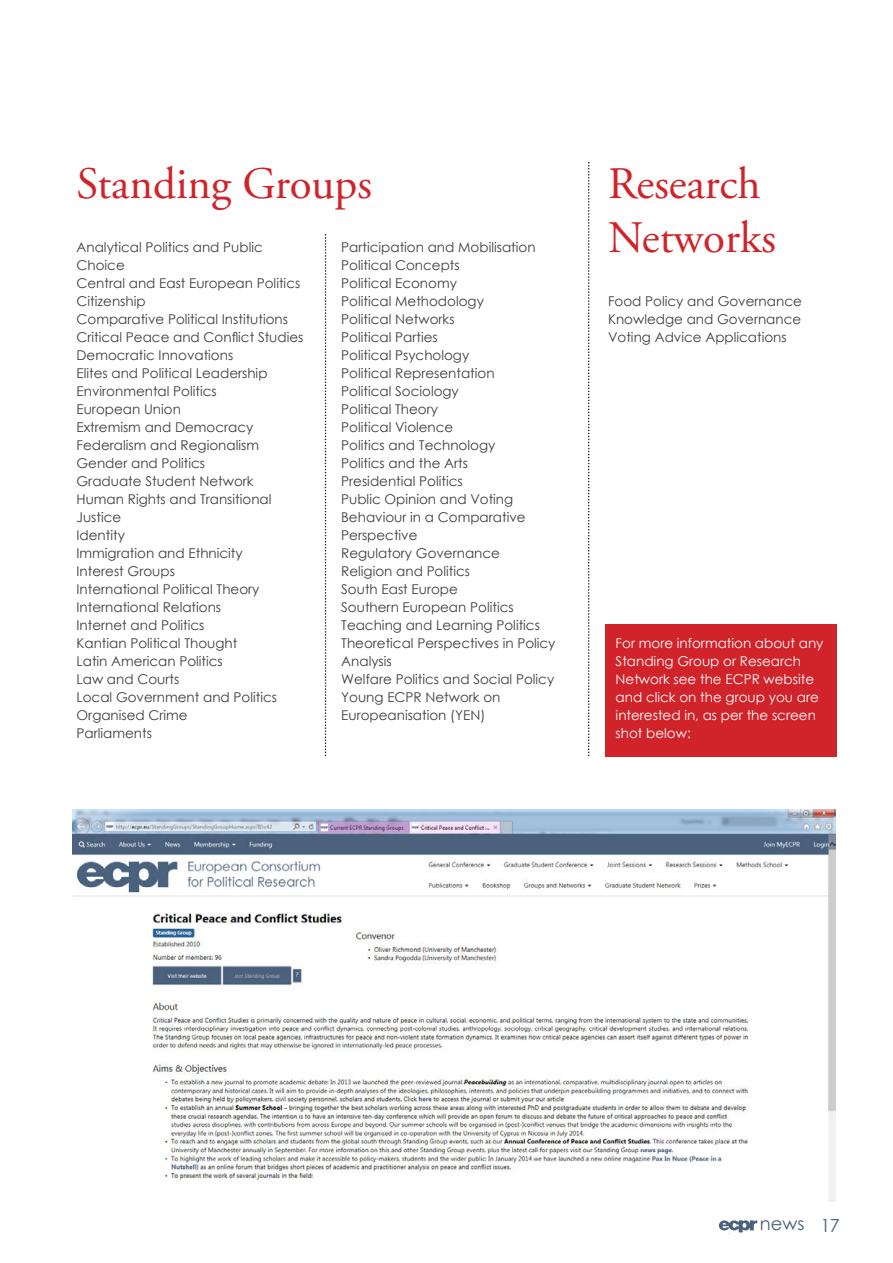
<style>
.page{position:relative;width:893px;height:1263px;background:#fff}
.page>*{position:absolute;margin:0;border:0;box-sizing:border-box;transform-origin:0 0}
.t1{font:45px/54px "Adobe Garamond Pro";color:#d1232a}
.t2{font:18px "Century Gothic";color:#4a607d}
.t3{font:13.5px/18px "Century Gothic";color:#3e3e3f}
.t4{font:13.5px/18px "Century Gothic";color:#fff}
</style>
<div class="page">
<svg style="left:719px;top:1220px;width:38px;height:12px"></svg>
<div style="left:606px;top:624px;width:231px;height:132px;background:#d1232a"></div>
<img style="left:72px;top:810px;width:763px;height:392px">
<svg style="left:325px;top:234px;width:1px;height:522px"></svg>
<svg style="left:588px;top:162px;width:1px;height:594px"></svg>
<h1 class="t1" style="left:77px;top:158px;width:297px">Standing Groups</h1>
<p class="t3" style="left:77px;top:238px;width:228px">Analytical Politics and Public<br>Choice<br>Central and East European Politics<br>Citizenship<br>Comparative Political Institutions<br>Critical Peace and Conflict Studies<br>Democratic Innovations<br>Elites and Political Leadership<br>Environmental Politics<br>European Union<br>Extremism and Democracy<br>Federalism and Regionalism<br>Gender and Politics<br>Graduate Student Network<br>Human Rights and Transitional<br>Justice<br>Identity<br>Immigration and Ethnicity<br>Interest Groups<br>International Political Theory<br>International Relations<br>Internet and Politics<br>Kantian Political Thought<br>Latin American Politics<br>Law and Courts<br>Local Government and Politics<br>Organised Crime<br>Parliaments</p>
<p class="t3" style="left:341px;top:238px;width:216px">Participation and Mobilisation<br>Political Concepts<br>Political Economy<br>Political Methodology<br>Political Networks<br>Political Parties<br>Political Psychology<br>Political Representation<br>Political Sociology<br>Political Theory<br>Political Violence<br>Politics and Technology<br>Politics and the Arts<br>Presidential Politics<br>Public Opinion and Voting<br>Behaviour in a Comparative<br>Perspective<br>Regulatory Governance<br>Religion and Politics<br>South East Europe<br>Southern European Politics<br>Teaching and Learning Politics<br>Theoretical Perspectives in Policy<br>Analysis<br>Welfare Politics and Social Policy<br>Young ECPR Network on<br>Europeanisation (YEN)</p>
<h1 class="t1" style="left:608px;top:158px;width:169px">Research<br>Networks</h1>
<p class="t3" style="left:608px;top:292px;width:195px;text-align:justify">Food Policy and Governance Knowledge and Governance Voting Advice Applications</p>
<p class="t4" style="left:616px;top:634px;width:209px">For more information about any<br>Standing Group or Research<br>Network see the ECPR website and click on the group you are interested in, as per the screen shot below:</p>
<h2 class="t2" style="left:760px;top:1211px;width:82px">news 17</h2>
</div>
